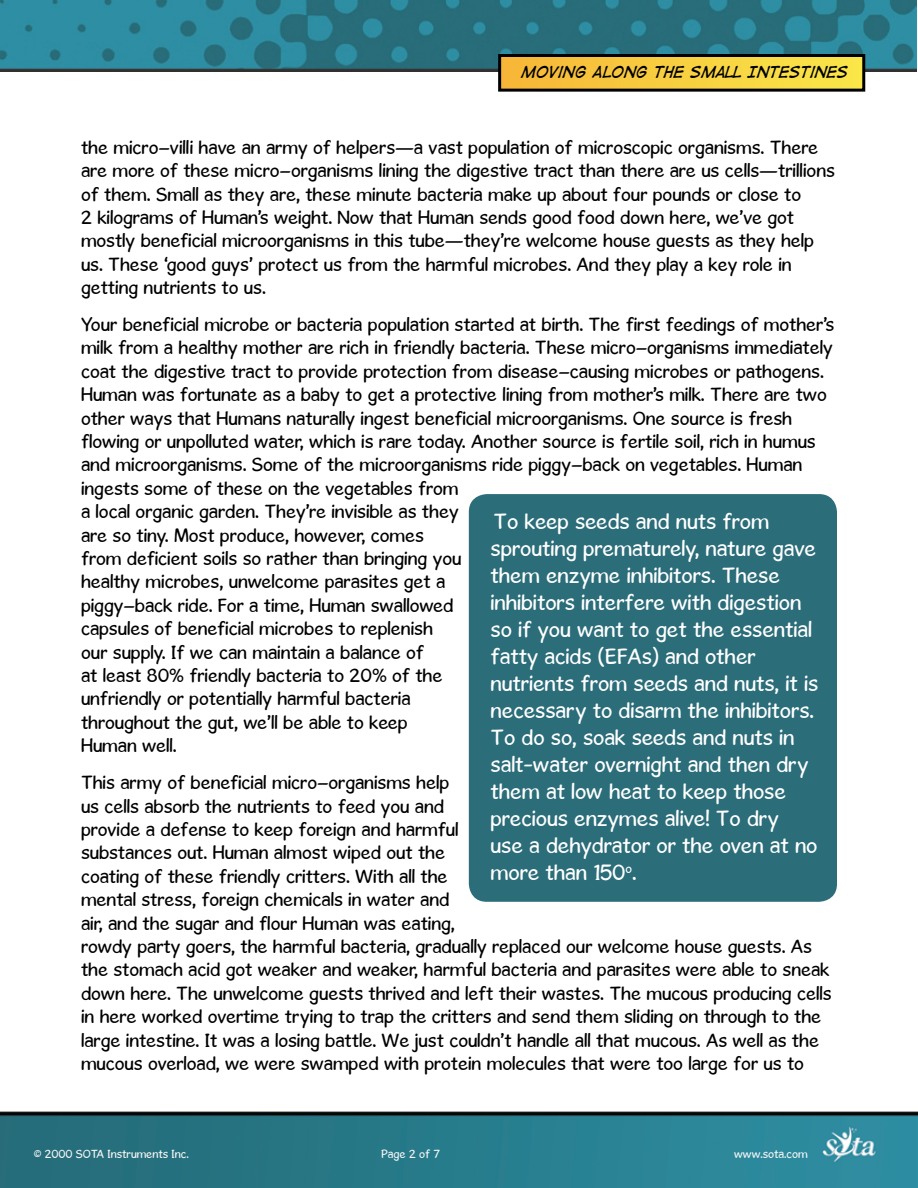
<style>
.page{position:relative;width:918px;height:1188px;background:#fff}
.page>*{position:absolute;margin:0;border:0;box-sizing:border-box;transform-origin:0 0}
.t1{font:22.5px/27px "Gosmick Sans";color:#fff}
.t2{font:19.5px/23.4px "Gosmick Sans";color:#000}
.t3{font:italic 15px "Digital Strip";color:#000}
.t4{font:12px "Gosmick Sans";color:#f5f6f6}
</style>
<div class="page">
<img style="left:0;top:0;width:917px;height:72px">
<div style="left:500px;top:56px;width:364px;height:34px;background:linear-gradient(to right,#f7b637,#fae849)"></div>
<div style="left:498px;top:54px;width:367px;height:38px;border:3px solid #000"></div>
<img style="left:0;top:1111px;width:918px;height:77px">
<div style="left:469px;top:494px;width:368px;height:408px;background:#2b6d79;border-radius:18px"></div>
<p class="t3" style="left:521px;top:64px;width:328px">MOVING ALONG THE SMALL INTESTINES</p>
<p class="t2" style="left:81px;top:135px;width:755px">the micro–villi have an army of helpers—a vast population of microscopic organisms. There are more of these micro–organisms lining the digestive tract than there are us cells—trillions of them. Small as they are, these minute bacteria make up about four pounds or close to<br>2 kilograms of Human’s weight. Now that Human sends good food down here, we’ve got mostly beneficial microorganisms in this tube—they’re welcome house guests as they help us. These ‘good guys’ protect us from the harmful microbes. And they play a key role in getting nutrients to us.</p>
<p class="t2" style="left:81px;top:313px;width:755px">Your beneficial microbe or bacteria population started at birth. The first feedings of mother’s milk from a healthy mother are rich in friendly bacteria. These micro–organisms immediately coat the digestive tract to provide protection from disease–causing microbes or pathogens.<br>Human was fortunate as a baby to get a protective lining from mother’s milk. There are two other ways that Humans naturally ingest beneficial microorganisms. One source is fresh flowing or unpolluted water, which is rare today. Another source is fertile soil, rich in humus and microorganisms. Some of the microorganisms ride piggy–back on vegetables. Human ingests some of these on the vegetables from<br>a local organic garden. They’re invisible as they<br>are so tiny. Most produce, however, comes<br>from deficient soils so rather than bringing you<br>healthy microbes, unwelcome parasites get a<br>piggy–back ride. For a time, Human swallowed<br>capsules of beneficial microbes to replenish<br>our supply. If we can maintain a balance of<br>at least 80% friendly bacteria to 20% of the<br>unfriendly or potentially harmful bacteria<br>throughout the gut, we’ll be able to keep<br>Human well.</p>
<p class="t2" style="left:81px;top:771px;width:752px">This army of beneficial micro–organisms help<br>us cells absorb the nutrients to feed you and<br>provide a defense to keep foreign and harmful<br>substances out. Human almost wiped out the<br>coating of these friendly critters. With all the<br>mental stress, foreign chemicals in water and<br>air, and the sugar and flour Human was eating,<br>rowdy party goers, the harmful bacteria, gradually replaced our welcome house guests. As the stomach acid got weaker and weaker, harmful bacteria and parasites were able to sneak down here. The unwelcome guests thrived and left their wastes. The mucous producing cells in here worked overtime trying to trap the critters and send them sliding on through to the large intestine. It was a losing battle. We just couldn’t handle all that mucous. As well as the mucous overload, we were swamped with protein molecules that were too large for us to</p>
<p class="t1" style="left:491px;top:508px;width:329px">To keep seeds and nuts from sprouting prematurely, nature gave them enzyme inhibitors. These inhibitors interfere with digestion so if you want to get the essential fatty acids (EFAs) and other nutrients from seeds and nuts, it is necessary to disarm the inhibitors.<br>To do so, soak seeds and nuts in salt-water overnight and then dry them at low heat to keep those precious enzymes alive! To dry<br>use a dehydrator or the oven at no more than 150<sup>o</sup>.</p>
<p class="t4" style="left:34px;top:1146px;width:157px">© 2000 SOTA Instruments Inc.</p>
<p class="t4" style="left:381px;top:1146px;width:60px">Page 2 of 7</p>
<p class="t4" style="left:734px;top:1146px;width:75px">www.sota.com</p>
</div>
